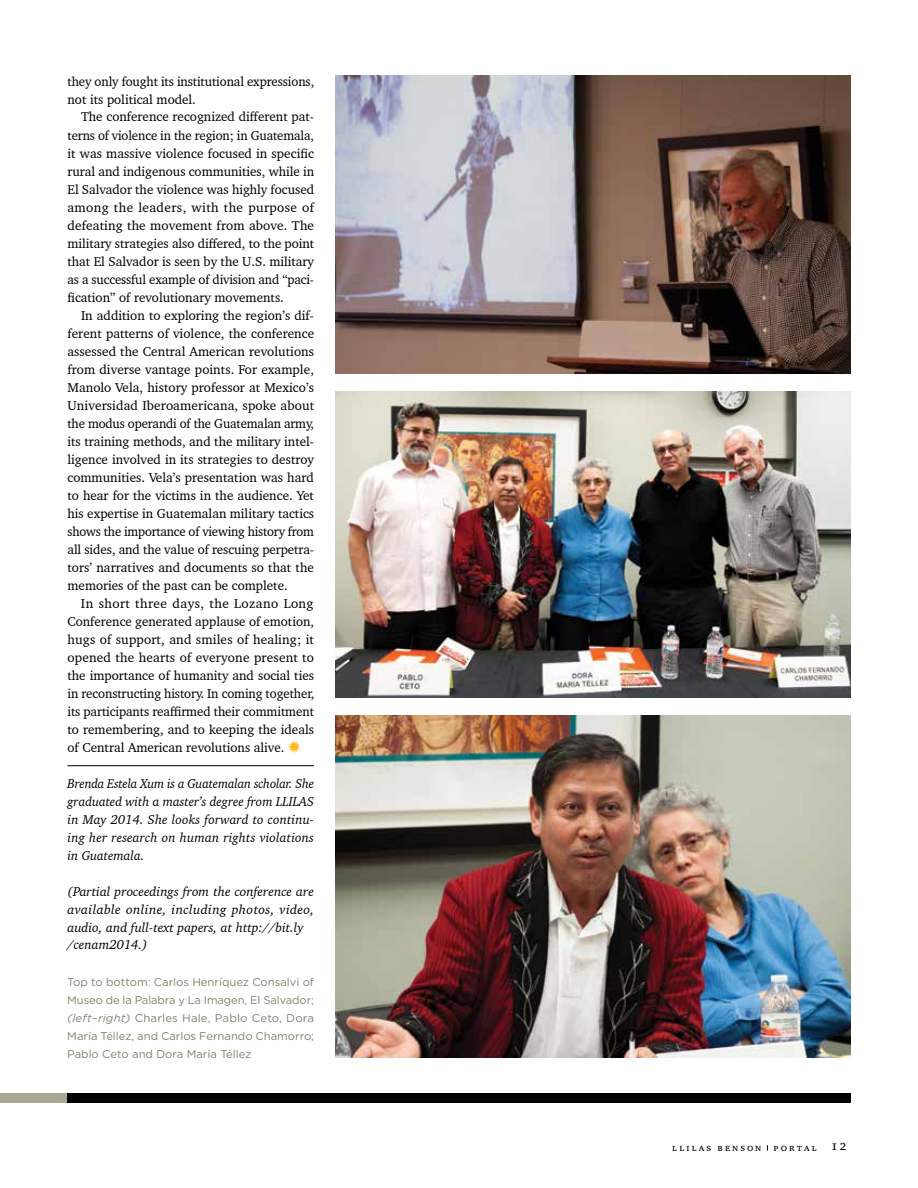
<style>
.page{position:relative;width:918px;height:1188px;background:#fff}
.page>*{position:absolute;margin:0;border:0;box-sizing:border-box;transform-origin:0 0}
.t1{font:13.2px/18px "Charter BT Pro";color:#000;text-align:justify}
.t2{font:italic 13.2px/18px "Charter BT Pro";color:#000;text-align:justify;scale:.95 1}
.t3{font:italic 13.2px/18px "Charter BT Pro";color:#000}
.t4{font:11.25px/18px "Gotham Rounded";color:#82816f;text-align:justify}
.t5{font:10.5px "Charter BT Pro";letter-spacing:.225em;color:#000}
.s1{color:#fdb913}
.s2{font-style:italic}
.s3{font-size:13.5px}
</style>
<div class="page">
<div style="left:0;top:1094px;width:851px;height:9px;background:#000"></div>
<div style="left:0;top:1094px;width:67px;height:9px;background:#a9a791"></div>
<img style="left:336px;top:392px;width:514px;height:306px">
<img style="left:336px;top:716px;width:514px;height:342px">
<img style="left:336px;top:76px;width:514px;height:298px">
<hr style="left:68px;top:765px;width:246px;height:1px;background:#000">
<p class="t1" style="left:68px;top:72px;width:248px">they only fought its institutional expressions, not its political model.</p>
<p class="t1" style="left:68px;top:108px;width:248px;text-indent:14px">The conference recognized different pat&shy;terns of violence in the region; in Guatemala, it was massive violence focused in specific rural and indigenous communities, while in El Salvador the violence was highly focused among the leaders, with the purpose of defeating the movement from above. The military strategies also differed, to the point that El Salvador is seen by the U.S. military as a successful example of division and “paci&shy;fication” of revolutionary movements.</p>
<p class="t1" style="left:68px;top:306px;width:248px;text-indent:14px">In addition to exploring the region’s dif&shy;ferent patterns of violence, the conference assessed the Central American revolutions from diverse vantage points. For example, Manolo Vela, history professor at Mexico’s Universidad Iberoamericana, spoke about the modus operandi of the Guatemalan army, its training methods, and the military intel&shy;ligence involved in its strategies to destroy communities. Vela’s presentation was hard to hear for the victims in the audience. Yet his expertise in Guatemalan military tactics shows the importance of viewing history from all sides, and the value of rescuing perpetra&shy;tors’ narratives and documents so that the memories of the past can be complete.</p>
<p class="t1" style="left:68px;top:594px;width:248px;text-indent:13px">In short three days, the Lozano Long Conference generated applause of emotion, hugs of support, and smiles of healing; it opened the hearts of everyone present to the importance of humanity and social ties in reconstructing history. In coming together, its participants reaffirmed their commitment to remembering, and to keeping the ideals of Central American revolutions alive. <span class="s1">✹</span></p>
<p class="t2" style="left:68px;top:774px;width:261px">Brenda Estela Xum is a Guatemalan scholar. She graduated with a master’s degree from LLILAS in May 2014. She looks forward to continu&shy;ing her research on human rights violations in Guatemala.</p>
<p class="t3" style="left:68px;top:882px;width:248px">(Partial proceedings from the conference are available online, including photos, video, audio, and full-text papers, at http://bit.ly /cenam2014.)</p>
<p class="t4" style="left:67px;top:972px;width:248px">Top to bottom: Carlos Henríquez Consalvi of Museo de la Palabra y La Imagen, El Salvador; <span class="s2">(left–right)</span> Charles Hale, Pablo Ceto, Dora María Téllez, and Carlos Fernando Chamorro; Pablo Ceto and Dora María Téllez</p>
<p class="t5" style="left:672px;top:1140px;width:40px">llilas</p>
<p class="t5" style="left:725px;top:1140px;width:123px">enson portal <span class="s3">12</span></p>
</div>
